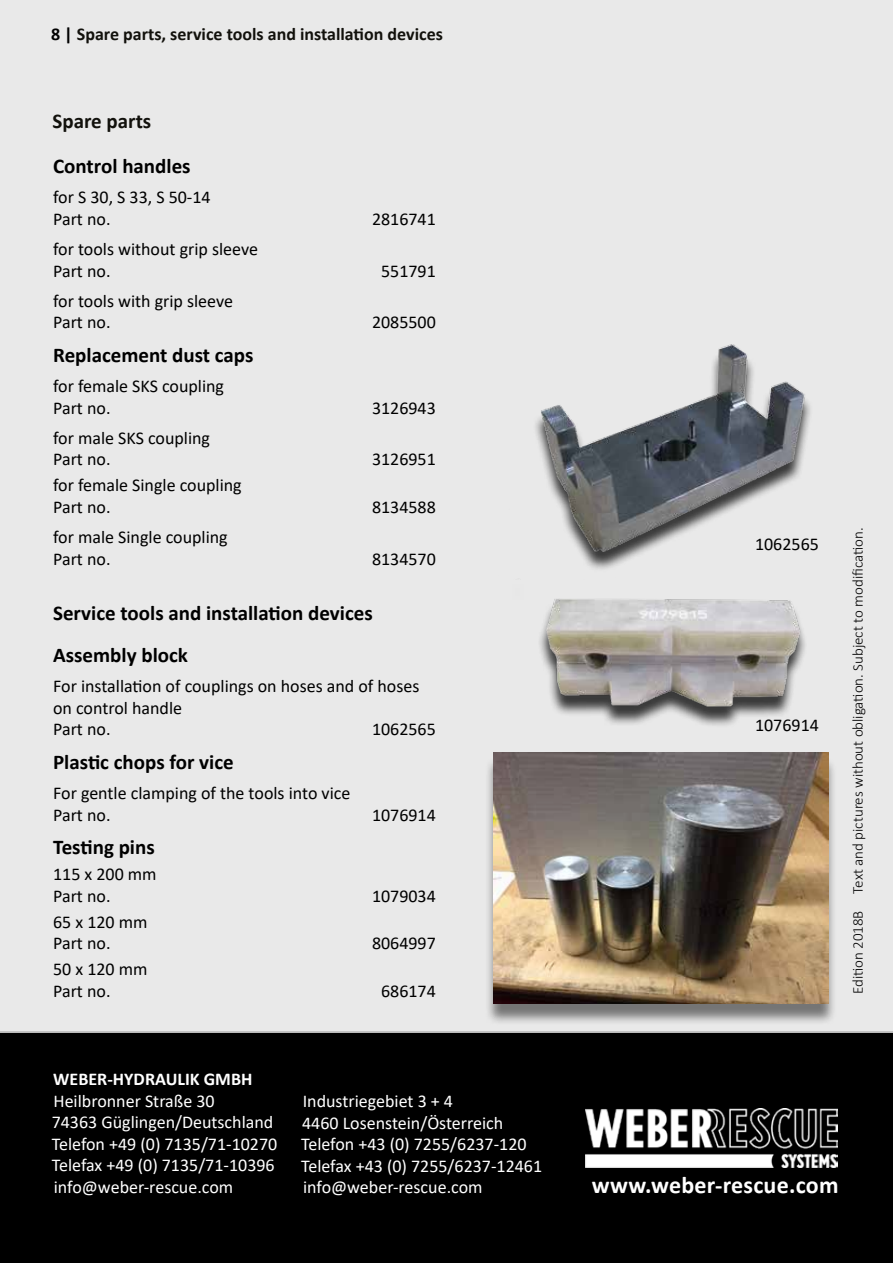
<style>
.page{position:relative;width:893px;height:1263px;background:#fff}
.page>*{position:absolute;margin:0;border:0;box-sizing:border-box;transform-origin:0 0}
.t1{font:700 24px "Calibri";letter-spacing:.01em;color:#fff}
.t2{font:700 21px/42.2px "Calibri";color:#000}
.t3{font:700 21px "Calibri";color:#12110c}
.t4{font:18px/21.6px "Calibri";color:#000}
.t5{font:18px/21.6px "Calibri";color:#fff}
.t6{font:700 18px "Calibri";color:#12110c}
.t7{font:700 18px "Calibri";color:#fff}
.t8{font:300 15px "Calibri";color:#000}
.s1{color:#000}
</style>
<div class="page">
<div style="left:0;top:0;width:893px;height:1040px;background:#e9e9e9"></div>
<div style="left:0;top:1031px;width:893px;height:232px;background:#000"></div>
<img style="left:585px;top:1108px;width:253px;height:59px">
<img style="left:539px;top:601px;width:266px;height:125px">
<img style="left:535px;top:344px;width:275px;height:225px">
<div style="left:484px;top:756px;width:353px;height:270px;background:#000;opacity:.5"></div>
<img style="left:493px;top:753px;width:335px;height:251px">
<p class="t6" style="left:51px;top:21px;width:393px"><span class="s1">8 |</span> Spare parts, service tools and installation devices</p>
<p class="t3" style="left:52px;top:106px;width:100px">Spare parts</p>
<p class="t2" style="left:53px;top:145px;width:139px">Control handles</p>
<p class="t4" style="left:53px;top:186px;width:159px">for S 30, S 33, S 50-14<br>Part no.</p>
<p class="t4" style="left:53px;top:238px;width:206px">for tools without grip sleeve<br>Part no.</p>
<p class="t4" style="left:53px;top:289px;width:181px">for tools with grip sleeve<br>Part no.</p>
<p class="t2" style="left:53px;top:334px;width:202px">Replacement dust caps</p>
<p class="t4" style="left:53px;top:375px;width:172px">for female SKS coupling<br>Part no.</p>
<p class="t4" style="left:53px;top:426px;width:158px">for male SKS coupling<br>Part no.</p>
<p class="t4" style="left:53px;top:474px;width:190px">for female Single coupling<br>Part no.</p>
<p class="t4" style="left:53px;top:526px;width:176px">for male Single coupling<br>Part no.</p>
<p class="t4" style="left:372px;top:208px;width:65px">2816741</p>
<p class="t4" style="left:381px;top:259px;width:56px">551791</p>
<p class="t4" style="left:372px;top:311px;width:65px">2085500</p>
<p class="t4" style="left:372px;top:396px;width:65px">3126943</p>
<p class="t4" style="left:372px;top:448px;width:65px">3126951</p>
<p class="t4" style="left:372px;top:496px;width:65px">8134588</p>
<p class="t4" style="left:372px;top:547px;width:65px">8134570</p>
<p class="t2" style="left:53px;top:591px;width:321px">Service tools and installation devices<br>Assembly block</p>
<p class="t4" style="left:53px;top:675px;width:368px">For installation of couplings on hoses and of hoses on control handle<br>Part no.</p>
<p class="t4" style="left:372px;top:718px;width:65px">1062565</p>
<p class="t2" style="left:53px;top:741px;width:182px">Plastic chops for vice</p>
<p class="t4" style="left:53px;top:782px;width:299px">For gentle clamping of the tools into vice<br>Part no.</p>
<p class="t2" style="left:53px;top:826px;width:103px">Testing pins</p>
<p class="t4" style="left:53px;top:863px;width:105px">115 x 200 mm<br>Part no.</p>
<p class="t4" style="left:53px;top:910px;width:96px">65 x 120 mm<br>Part no.</p>
<p class="t4" style="left:53px;top:958px;width:96px">50 x 120 mm<br>Part no.</p>
<p class="t4" style="left:372px;top:803px;width:65px">1076914</p>
<p class="t4" style="left:372px;top:885px;width:65px">1079034</p>
<p class="t4" style="left:372px;top:932px;width:65px">8064997</p>
<p class="t4" style="left:381px;top:980px;width:56px">686174</p>
<p class="t7" style="left:53px;top:1066px;width:201px">WEBER-HYDRAULIK GMBH</p>
<p class="t5" style="left:52px;top:1089px;width:227px">Heilbronner Straße 30<br>74363 Güglingen/Deutschland<br>Telefon +49 (0) 7135/71-10270<br>Telefax +49 (0) 7135/71-10396 info@weber-rescue.com</p>
<p class="t5" style="left:301px;top:1090px;width:242px">Industriegebiet 3 + 4<br>4460 Losenstein/Österreich<br>Telefon +43 (0) 7255/6237-120<br>Telefax +43 (0) 7255/6237-12461 info@weber-rescue.com</p>
<p class="t4" style="left:755px;top:532px;width:65px">1062565</p>
<p class="t4" style="left:755px;top:713px;width:65px">1076914</p>
<p class="t8" style="left:848px;top:994px;width:468px;rotate:-90deg">Edition 2018B Text and pictures without obligation. Subject to modification.</p>
<h1 class="t1" style="left:592px;top:1168px;width:248px">www.weber-rescue.com</h1>
</div>
